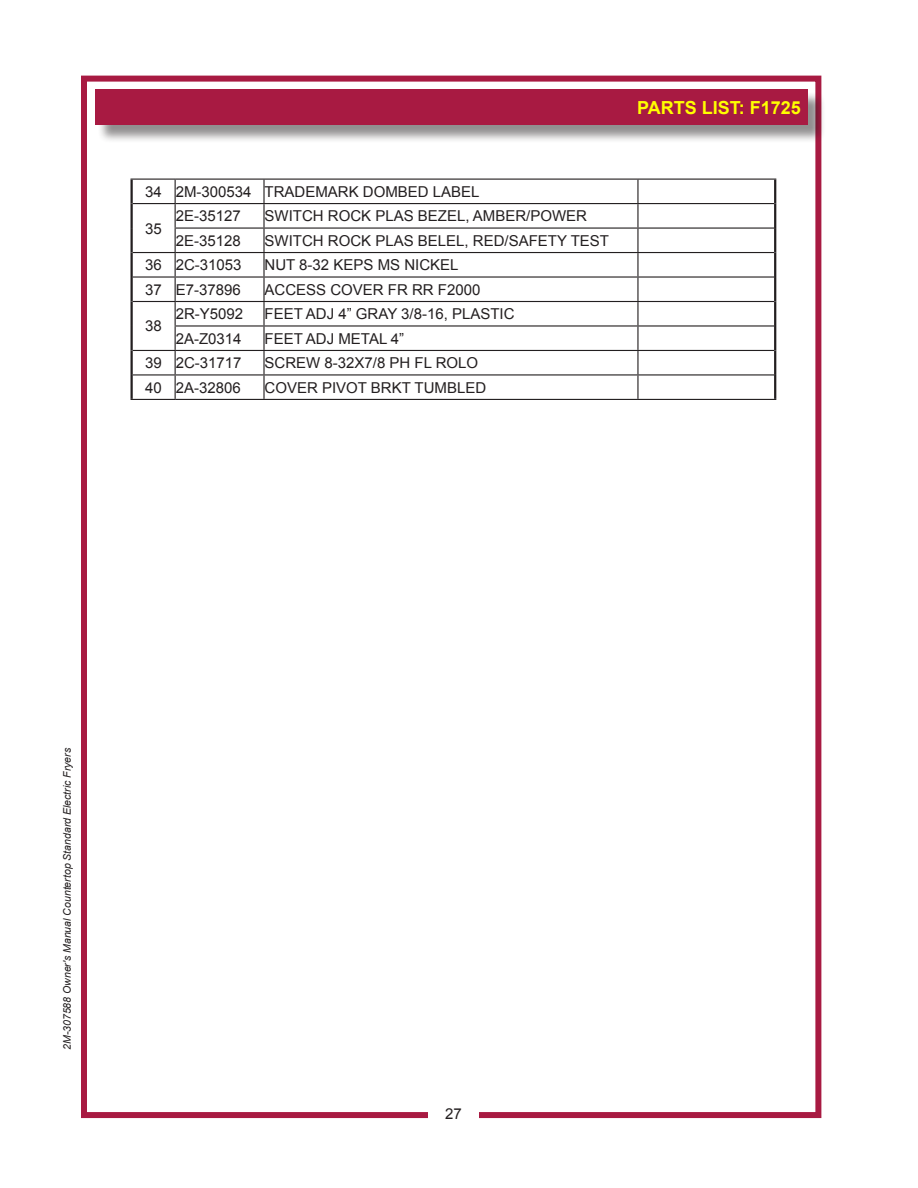
<style>
.page{position:relative;width:918px;height:1188px;background:#fff}
.page>*{position:absolute;margin:0;border:0;box-sizing:border-box;transform-origin:0 0}
.t1{font:700 18px "Arial";color:#ff0}
.t2{font:15px "Arial";color:#231f20}
.t3{font:italic 10.5px "Arial";color:#231f20}
</style>
<div class="page">
<div style="left:81px;top:76px;width:740px;height:1042px;border:6px solid #a81a42"></div>
<div style="left:97px;top:92px;width:730px;height:51px;background:#231f20;opacity:.5"></div>
<div style="left:95px;top:89px;width:713px;height:35px;background:#a81a42"></div>
<div style="left:428px;top:1104px;width:51px;height:22px;background:#fff"></div>
<hr style="left:130px;top:180px;width:3px;height:24px;background:#231f20">
<hr style="left:263px;top:180px;width:2px;height:23px;background:#231f20">
<hr style="left:637px;top:180px;width:2px;height:23px;background:#231f20">
<hr style="left:774px;top:180px;width:2px;height:24px;background:#231f20">
<hr style="left:130px;top:204px;width:3px;height:24px;background:#231f20">
<hr style="left:130px;top:228px;width:3px;height:25px;background:#231f20">
<hr style="left:263px;top:204px;width:2px;height:23px;background:#231f20">
<hr style="left:637px;top:204px;width:2px;height:23px;background:#231f20">
<hr style="left:774px;top:204px;width:2px;height:24px;background:#231f20">
<hr style="left:263px;top:229px;width:2px;height:23px;background:#231f20">
<hr style="left:637px;top:229px;width:2px;height:23px;background:#231f20">
<hr style="left:774px;top:228px;width:2px;height:25px;background:#231f20">
<hr style="left:130px;top:253px;width:3px;height:24px;background:#231f20">
<hr style="left:263px;top:253px;width:2px;height:23px;background:#231f20">
<hr style="left:637px;top:253px;width:2px;height:23px;background:#231f20">
<hr style="left:774px;top:253px;width:2px;height:24px;background:#231f20">
<hr style="left:130px;top:277px;width:3px;height:25px;background:#231f20">
<hr style="left:263px;top:278px;width:2px;height:23px;background:#231f20">
<hr style="left:637px;top:278px;width:2px;height:23px;background:#231f20">
<hr style="left:774px;top:277px;width:2px;height:25px;background:#231f20">
<hr style="left:130px;top:302px;width:3px;height:24px;background:#231f20">
<hr style="left:130px;top:326px;width:3px;height:24px;background:#231f20">
<hr style="left:263px;top:302px;width:2px;height:23px;background:#231f20">
<hr style="left:637px;top:302px;width:2px;height:23px;background:#231f20">
<hr style="left:774px;top:302px;width:2px;height:24px;background:#231f20">
<hr style="left:263px;top:327px;width:2px;height:23px;background:#231f20">
<hr style="left:637px;top:327px;width:2px;height:23px;background:#231f20">
<hr style="left:774px;top:326px;width:2px;height:24px;background:#231f20">
<hr style="left:130px;top:350px;width:3px;height:25px;background:#231f20">
<hr style="left:263px;top:351px;width:2px;height:23px;background:#231f20">
<hr style="left:637px;top:351px;width:2px;height:23px;background:#231f20">
<hr style="left:774px;top:350px;width:2px;height:25px;background:#231f20">
<hr style="left:130px;top:375px;width:3px;height:24px;background:#231f20">
<svg style="left:175px;top:180px;width:1px;height:219px"></svg>
<hr style="left:263px;top:376px;width:2px;height:23px;background:#231f20">
<hr style="left:637px;top:376px;width:2px;height:23px;background:#231f20">
<hr style="left:774px;top:375px;width:2px;height:24px;background:#231f20">
<hr style="left:130px;top:179px;width:45px;height:1px;background:#231f20">
<hr style="left:175px;top:179px;width:89px;height:1px;background:#231f20">
<hr style="left:264px;top:179px;width:374px;height:1px;background:#231f20">
<hr style="left:638px;top:179px;width:138px;height:1px;background:#231f20">
<hr style="left:133px;top:203px;width:42px;height:1px;background:#231f20">
<hr style="left:175px;top:203px;width:89px;height:1px;background:#231f20">
<hr style="left:264px;top:203px;width:374px;height:1px;background:#231f20">
<hr style="left:638px;top:203px;width:136px;height:1px;background:#231f20">
<hr style="left:175px;top:227px;width:89px;height:2px;background:#231f20">
<hr style="left:264px;top:227px;width:374px;height:2px;background:#231f20">
<hr style="left:638px;top:227px;width:136px;height:2px;background:#231f20">
<hr style="left:133px;top:252px;width:42px;height:1px;background:#231f20">
<hr style="left:175px;top:252px;width:89px;height:1px;background:#231f20">
<hr style="left:264px;top:252px;width:374px;height:1px;background:#231f20">
<hr style="left:638px;top:252px;width:136px;height:1px;background:#231f20">
<hr style="left:133px;top:276px;width:42px;height:2px;background:#231f20">
<hr style="left:175px;top:276px;width:89px;height:2px;background:#231f20">
<hr style="left:264px;top:276px;width:374px;height:2px;background:#231f20">
<hr style="left:638px;top:276px;width:136px;height:2px;background:#231f20">
<hr style="left:133px;top:301px;width:42px;height:1px;background:#231f20">
<hr style="left:175px;top:301px;width:89px;height:1px;background:#231f20">
<hr style="left:264px;top:301px;width:374px;height:1px;background:#231f20">
<hr style="left:638px;top:301px;width:136px;height:1px;background:#231f20">
<hr style="left:175px;top:325px;width:89px;height:2px;background:#231f20">
<hr style="left:264px;top:325px;width:374px;height:2px;background:#231f20">
<hr style="left:638px;top:325px;width:136px;height:2px;background:#231f20">
<hr style="left:133px;top:350px;width:42px;height:1px;background:#231f20">
<hr style="left:175px;top:350px;width:89px;height:1px;background:#231f20">
<hr style="left:264px;top:350px;width:374px;height:1px;background:#231f20">
<hr style="left:638px;top:350px;width:136px;height:1px;background:#231f20">
<hr style="left:133px;top:374px;width:42px;height:2px;background:#231f20">
<hr style="left:175px;top:374px;width:89px;height:2px;background:#231f20">
<hr style="left:264px;top:374px;width:374px;height:2px;background:#231f20">
<hr style="left:638px;top:374px;width:136px;height:2px;background:#231f20">
<hr style="left:130px;top:399px;width:45px;height:1px;background:#231f20">
<hr style="left:175px;top:399px;width:89px;height:1px;background:#231f20">
<hr style="left:264px;top:399px;width:374px;height:1px;background:#231f20">
<hr style="left:638px;top:399px;width:138px;height:1px;background:#231f20">
<p class="t2" style="left:145px;top:182px;width:18px">34</p>
<p class="t2" style="left:176px;top:182px;width:77px">2M-300534</p>
<p class="t2" style="left:265px;top:182px;width:217px">TRADEMARK DOMBED LABEL</p>
<p class="t2" style="left:145px;top:218px;width:18px">35</p>
<p class="t2" style="left:176px;top:206px;width:67px">2E-35127</p>
<p class="t2" style="left:265px;top:206px;width:324px">SWITCH ROCK PLAS BEZEL, AMBER/POWER</p>
<p class="t2" style="left:176px;top:231px;width:67px">2E-35128</p>
<p class="t2" style="left:265px;top:231px;width:346px">SWITCH ROCK PLAS BELEL, RED/SAFETY TEST</p>
<p class="t2" style="left:145px;top:255px;width:18px">36</p>
<p class="t2" style="left:176px;top:255px;width:67px">2C-31053</p>
<p class="t2" style="left:265px;top:255px;width:195px">NUT 8-32 KEPS MS NICKEL</p>
<p class="t2" style="left:145px;top:280px;width:18px">37</p>
<p class="t2" style="left:176px;top:280px;width:67px">E7-37896</p>
<p class="t2" style="left:265px;top:280px;width:217px">ACCESS COVER FR RR F2000</p>
<p class="t2" style="left:145px;top:316px;width:18px">38</p>
<p class="t2" style="left:176px;top:304px;width:69px">2R-Y5092</p>
<p class="t2" style="left:265px;top:304px;width:252px">FEET ADJ 4” GRAY 3/8-16, PLASTIC</p>
<p class="t2" style="left:176px;top:329px;width:67px">2A-Z0314</p>
<p class="t2" style="left:265px;top:329px;width:141px">FEET ADJ METAL 4”</p>
<p class="t2" style="left:145px;top:353px;width:18px">39</p>
<p class="t2" style="left:176px;top:353px;width:67px">2C-31717</p>
<p class="t2" style="left:265px;top:353px;width:215px">SCREW 8-32X7/8 PH FL ROLO</p>
<p class="t2" style="left:145px;top:378px;width:18px">40</p>
<p class="t2" style="left:176px;top:378px;width:67px">2A-32806</p>
<p class="t2" style="left:265px;top:378px;width:223px">COVER PIVOT BRKT TUMBLED</p>
<p class="t1" style="left:637px;top:95px;width:165px">PARTS LIST: F1725</p>
<p class="t3" style="left:61px;top:1050px;width:303px;rotate:-90deg">2M-307588 Owner's Manual Countertop Standard Electric Fryers</p>
<p class="t2" style="left:445px;top:1104px;width:18px">27</p>
</div>
